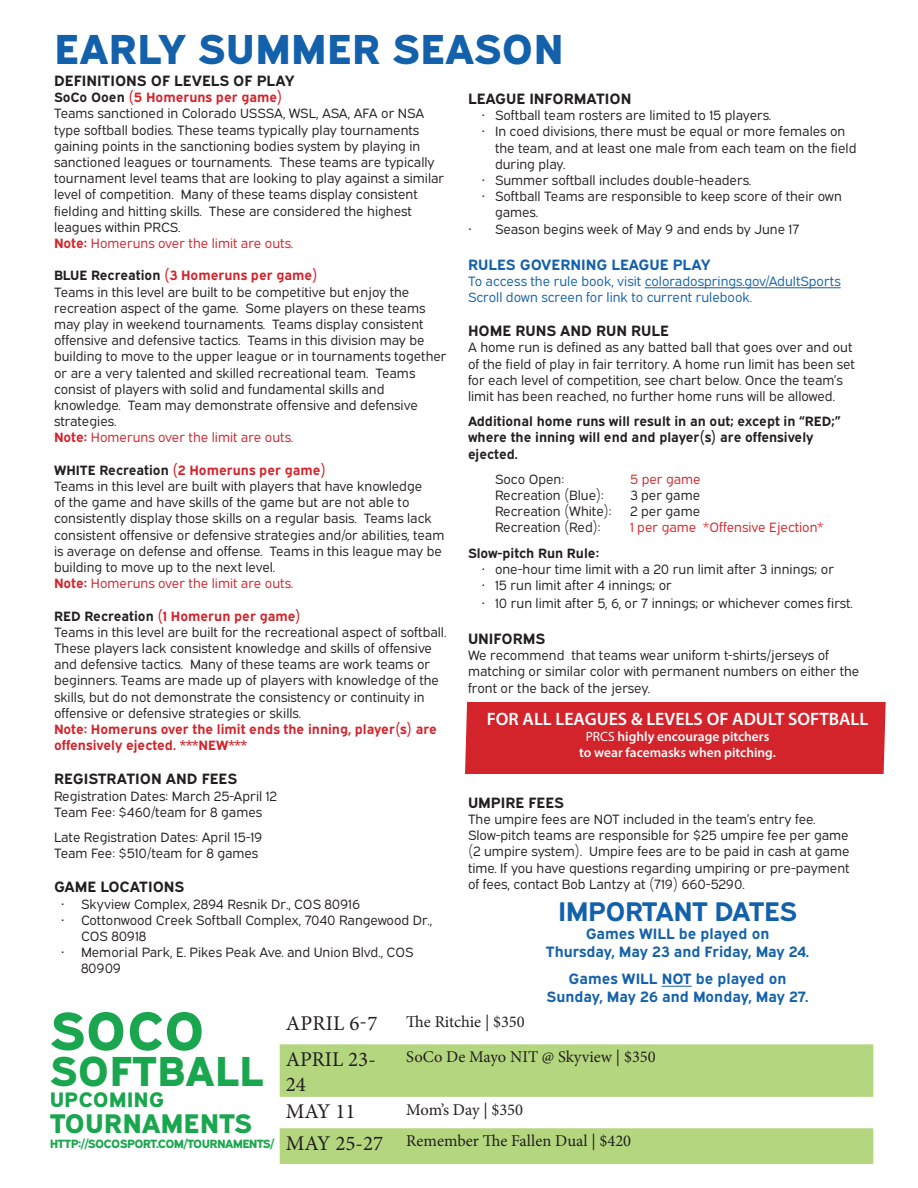
<style>
.page{position:relative;width:918px;height:1188px;background:#fff}
.page>*{position:absolute;margin:0;border:0;box-sizing:border-box;transform-origin:0 0}
.t1{font:54px "Expressway Xb";color:#1aa64e}
.t2{font:42px "Expressway Xb";color:#1361ab}
.t3{font:42px "Expressway Xb";color:#1aa64e}
.t4{font:700 27px "Expressway Rg";letter-spacing:-.02em;color:#1361ab}
.t5{font:27px "Expressway Xb";color:#1aa64e}
.t6{font:21px/25.2px "Minion Pro";color:#231f20}
.t7{font:21px "Expressway Xb";color:#1aa64e}
.t8{font:600 18px "Myriad Pro";color:#fff}
.t9{font:16.5px "Minion Pro";color:#231f20}
.t10{font:700 15px "Expressway Rg";color:#1361ab}
.t11{font:700 15px "Expressway Rg";color:#231f20}
.t12{font:13.5px/16.2px "Expressway Bk";color:#231f20}
.t13{font:700 13.5px/16.2px "Expressway Rg";color:#d3232b}
.t14{font:13.5px "Expressway Bk";color:#d3232b}
.t15{font:700 13.5px/16.2px "Expressway Rg";color:#231f20}
.t16{font:13.5px "Expressway Bk";color:#1361ab}
.t17{font:600 13.5px "Myriad Pro";color:#fff}
.t18{font:12px "Expressway Xb";letter-spacing:-.055em;color:#1aa74f}
.s1{color:#231f20}
.s2{font-family:"Expressway Rg";font-weight:700}
.s3{font-weight:400}
</style>
<div class="page">
<hr style="left:645px;top:288px;width:196px;height:1px;background:#1361ab">
<div style="left:465px;top:702px;width:421px;height:72px;background:#d3232b"></div>
<svg style="left:280px;top:1044px;width:593px;height:120px;fill:#b3d67f"></svg>
<hr style="left:662px;top:986px;width:30px;height:1px;background:#1361ab">
<p class="t2" style="left:54px;top:15px;width:511px">EARLY SUMMER SEASON</p>
<p class="t11" style="left:54px;top:69px;width:242px">DEFINITIONS OF LEVELS OF PLAY</p>
<p class="t13" style="left:54px;top:88px;width:230px"><span class="s1">SoCo Ooen</span> (5 Homeruns per game)</p>
<p class="t12" style="left:54px;top:104px;width:392px">Teams sanctioned in Colorado USSSA, WSL, ASA, AFA or NSA type softball bodies. These teams typically play tournaments gaining points in the sanctioning bodies system by playing in sanctioned leagues or tournaments. These teams are typically tournament level teams that are looking to play against a similar level of competition. Many of these teams display consistent fielding and hitting skills. These are considered the highest leagues within PRCS.</p>
<p class="t14" style="left:54px;top:233px;width:241px"><span class="s2">Note:</span> Homeruns over the limit are outs.</p>
<p class="t13" style="left:54px;top:266px;width:265px"><span class="s1">BLUE Recreation</span> (3 Homeruns per game)</p>
<p class="t12" style="left:54px;top:282px;width:394px">Teams in this level are built to be competitive but enjoy the recreation aspect of the game. Some players on these teams may play in weekend tournaments. Teams display consistent offensive and defensive tactics. Teams in this division may be building to move to the upper league or in tournaments together or are a very talented and skilled recreational team. Teams</p>
<p class="t12" style="left:54px;top:380px;width:332px">consist of players with solid and fundamental skills and</p>
<p class="t12" style="left:54px;top:396px;width:365px">knowledge. Team may demonstrate offensive and defensive</p>
<p class="t12" style="left:54px;top:412px;width:64px">strategies.</p>
<p class="t14" style="left:54px;top:427px;width:241px"><span class="s2">Note:</span> Homeruns over the limit are outs.</p>
<p class="t13" style="left:54px;top:461px;width:273px"><span class="s1">WHITE Recreation</span> (2 Homeruns per game)</p>
<p class="t12" style="left:54px;top:477px;width:392px">Teams in this level are built with players that have knowledge<br>of the game and have skills of the game but are not able to consistently display those skills on a regular basis. Teams lack consistent offensive or defensive strategies and/or abilities, team is average on defense and offense. Teams in this league may be building to move up to the next level.</p>
<p class="t14" style="left:54px;top:573px;width:241px"><span class="s2">Note:</span> Homeruns over the limit are outs.</p>
<p class="t13" style="left:54px;top:606px;width:248px"><span class="s1">RED Recreation</span> (1 Homerun per game)</p>
<p class="t12" style="left:54px;top:623px;width:394px">Teams in this level are built for the recreational aspect of softball.<br>These players lack consistent knowledge and skills of offensive and defensive tactics. Many of these teams are work teams or beginners. Teams are made up of players with knowledge of the skills, but do not demonstrate the consistency or continuity in</p>
<p class="t12" style="left:54px;top:704px;width:249px">offensive or defensive strategies or skills.</p>
<p class="t13" style="left:54px;top:720px;width:385px">Note: Homeruns over the limit ends the inning, player(s) are offensively ejected. ***NEW***</p>
<p class="t11" style="left:54px;top:767px;width:185px">REGISTRATION AND FEES</p>
<p class="t12" style="left:54px;top:786px;width:225px">Registration Dates: March 25-April 12</p>
<p class="t12" style="left:54px;top:803px;width:210px">Team Fee: $460/team for 8 games</p>
<p class="t12" style="left:54px;top:828px;width:210px">Late Registration Dates: April 15-19</p>
<p class="t12" style="left:54px;top:844px;width:206px">Team Fee: $510/team for 8 games</p>
<p class="t11" style="left:54px;top:875px;width:132px">GAME LOCATIONS</p>
<p class="t12" style="left:61px;top:894px;width:301px">• Skyview Complex, 2894 Resnik Dr., COS 80916</p>
<p class="t12" style="left:81px;top:911px;width:353px;text-indent:-20px">• Cottonwood Creek Softball Complex, 7040 Rangewood Dr.,<br>COS 80918</p>
<p class="t12" style="left:81px;top:943px;width:334px;text-indent:-20px">• Memorial Park, E. Pikes Peak Ave. and Union Blvd., COS<br>80909</p>
<p class="t11" style="left:468px;top:87px;width:165px">LEAGUE INFORMATION</p>
<p class="t12" style="left:482px;top:106px;width:291px">• Softball team rosters are limited to 15 players.</p>
<p class="t12" style="left:495px;top:122px;width:363px;text-indent:-14px">• In coed divisions, there must be equal or more females on the team, and at least one male from each team on the field during play.</p>
<p class="t12" style="left:482px;top:171px;width:271px">• Summer softball includes double-headers.</p>
<p class="t12" style="left:495px;top:187px;width:348px;text-indent:-14px">• Softball Teams are responsible to keep score of their own games.</p>
<p class="t12" style="left:468px;top:219px;width:333px">• Season begins week of May 9 and ends by June 17</p>
<p class="t10" style="left:468px;top:252px;width:244px">RULES GOVERNING LEAGUE PLAY</p>
<p class="t16" style="left:468px;top:271px;width:374px">To access the rule book, visit coloradosprings.gov/AdultSports</p>
<p class="t16" style="left:468px;top:287px;width:286px">Scroll down screen for link to current rulebook.</p>
<p class="t11" style="left:468px;top:319px;width:203px">HOME RUNS AND RUN RULE</p>
<p class="t12" style="left:468px;top:338px;width:388px">A home run is defined as any batted ball that goes over and out of the field of play in fair territory. A home run limit has been set for each level of competition, see chart below. Once the team’s limit has been reached, no further home runs will be allowed.</p>
<p class="t15" style="left:468px;top:412px;width:374px">Additional home runs will result in an out; except in “RED;” where the inning will end and player(s) are offensively ejected.</p>
<p class="t12" style="left:495px;top:470px;width:71px">Soco Open:</p>
<p class="t14" style="left:630px;top:469px;width:72px">5 per game</p>
<p class="t12" style="left:495px;top:486px;width:111px">Recreation (Blue):</p>
<p class="t12" style="left:630px;top:486px;width:72px">3 per game</p>
<p class="t12" style="left:495px;top:502px;width:118px">Recreation (White):</p>
<p class="t12" style="left:630px;top:502px;width:72px">2 per game</p>
<p class="t12" style="left:495px;top:518px;width:107px">Recreation (Red):</p>
<p class="t14" style="left:630px;top:517px;width:195px">1 per game *Offensive Ejection*</p>
<p class="t15" style="left:468px;top:543px;width:133px">Slow-pitch Run Rule:</p>
<p class="t12" style="left:482px;top:560px;width:354px">• one-hour time limit with a 20 run limit after 3 innings; or</p>
<p class="t12" style="left:482px;top:576px;width:192px">• 15 run limit after 4 innings; or</p>
<p class="t12" style="left:482px;top:594px;width:373px">• 10 run limit after 5, 6, or 7 innings; or whichever comes first.</p>
<p class="t11" style="left:468px;top:627px;width:79px">UNIFORMS</p>
<p class="t12" style="left:468px;top:646px;width:393px">We recommend that teams wear uniform t-shirts/jerseys of matching or similar color with permanent numbers on either the front or the back of the jersey.</p>
<p class="t8" style="left:487px;top:707px;width:383px">FOR ALL LEAGUES &amp; LEVELS OF ADULT SOFTBALL</p>
<p class="t17" style="left:586px;top:728px;width:185px"><span class="s3">PRCS</span> highly encourage pitchers</p>
<p class="t17" style="left:579px;top:744px;width:198px">to wear facemasks when pitching.</p>
<p class="t11" style="left:468px;top:791px;width:98px">UMPIRE FEES</p>
<p class="t12" style="left:468px;top:810px;width:349px">The umpire fees are NOT included in the team’s entry fee.</p>
<p class="t12" style="left:468px;top:826px;width:382px">Slow-pitch teams are responsible for $25 umpire fee per game</p>
<p class="t12" style="left:468px;top:842px;width:383px;text-align:justify">(2 umpire system). Umpire fees are to be paid in cash at game time. If you have questions regarding umpiring or pre-payment of fees, contact Bob Lantzy at (719) 660-5290.</p>
<p class="t4" style="left:558px;top:890px;width:240px">IMPORTANT DATES</p>
<p class="t10" style="left:586px;top:922px;width:185px">Games WILL be played on</p>
<p class="t10" style="left:546px;top:940px;width:265px">Thursday, May 23 and Friday, May 24.</p>
<p class="t10" style="left:569px;top:967px;width:219px">Games WILL NOT be played on</p>
<p class="t10" style="left:547px;top:985px;width:263px">Sunday, May 26 and Monday, May 27.</p>
<p class="t1" style="left:50px;top:988px;width:157px">SOCO</p>
<p class="t3" style="left:50px;top:1038px;width:216px">SOFTBALL</p>
<p class="t7" style="left:50px;top:1083px;width:116px">UPCOMING</p>
<p class="t5" style="left:50px;top:1101px;width:204px">TOURNAMENTS</p>
<p class="t18" style="left:50px;top:1134px;width:226px">HTTP://SOCOSPORT.COM/TOURNAMENTS/</p>
<p class="t6" style="left:286px;top:1011px;width:93px">APRIL 6-7</p>
<p class="t9" style="left:406px;top:1010px;width:120px">The Ritchie | $350</p>
<p class="t6" style="left:286px;top:1046px;width:92px">APRIL 23-<br>24</p>
<p class="t9" style="left:406px;top:1046px;width:251px">SoCo De Mayo NIT @ Skyview | $350</p>
<p class="t6" style="left:286px;top:1099px;width:71px">MAY 11</p>
<p class="t9" style="left:406px;top:1099px;width:118px">Mom’s Day | $350</p>
<p class="t6" style="left:286px;top:1130px;width:99px">MAY 25-27</p>
<p class="t9" style="left:406px;top:1130px;width:226px">Remember The Fallen Dual | $420</p>
</div>
